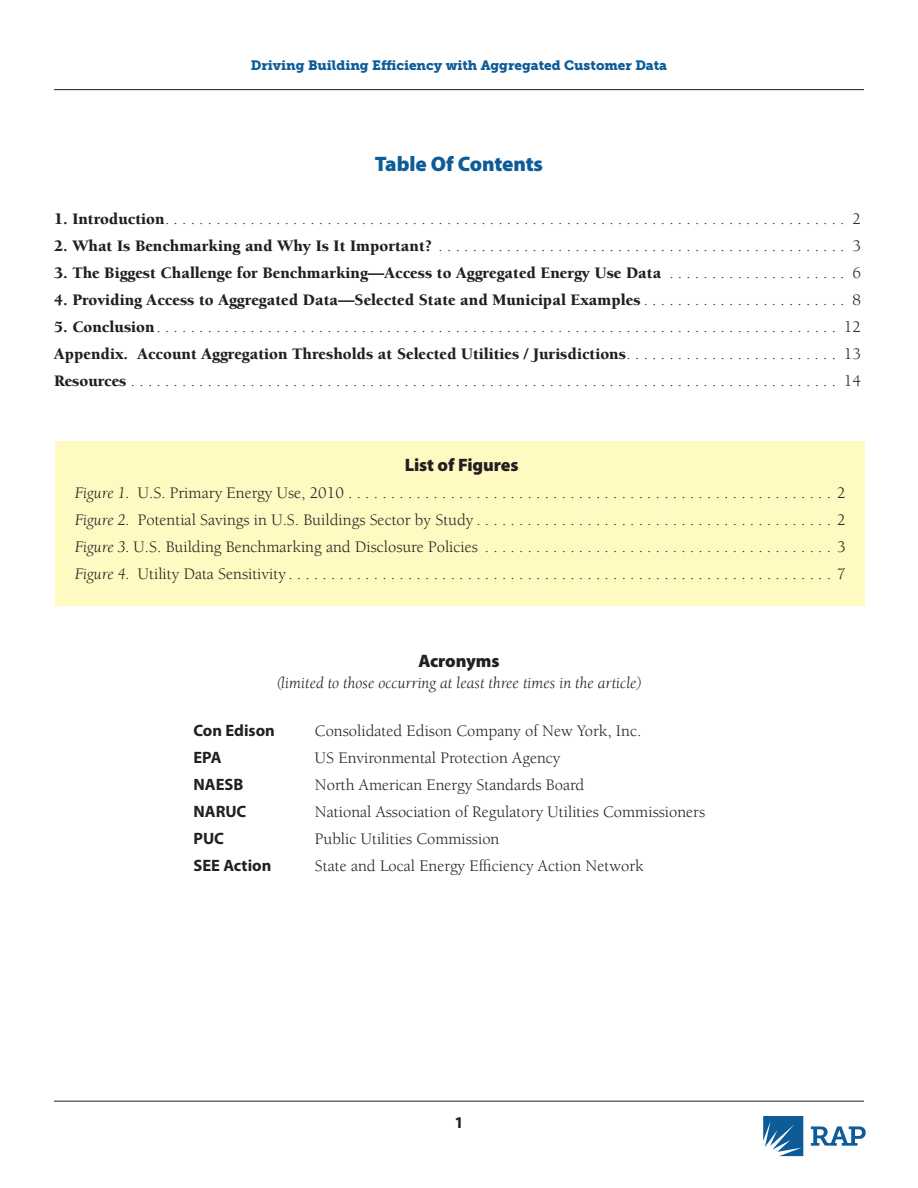
<style>
.page{position:relative;width:918px;height:1188px;background:#fff}
.page>*{position:absolute;margin:0;border:0;box-sizing:border-box;transform-origin:0 0}
.t1{font:900 21px "Myriad Pro";letter-spacing:-.005em;color:#0d5c98}
.t2{font:900 18px "Myriad Pro";letter-spacing:-.005em;color:#231f20}
.t3{font:16.5px/27px "Berkeley Std";color:#231f20;text-align:justify}
.t4{font:900 16.5px "Berkeley Std";color:#231f20}
.t5{font:italic 16.5px "Berkeley Std";color:#231f20}
.t6{font:700 16.5px "Myriad Pro";color:#231f20}
.t7{font:13.5px "Museo Slab 900";color:#0d5c98}
.s1{font-weight:900}
.s2{font-weight:400}
.s3{font-style:italic}
</style>
<div class="page">
<svg style="left:763px;top:1116px;width:40px;height:40px"></svg>
<svg style="left:811px;top:1126px;width:55px;height:20px"></svg>
<hr style="left:54px;top:1101px;width:810px;height:1px;background:#231f20">
<hr style="left:54px;top:89px;width:810px;height:1px;background:#231f20">
<div style="left:55px;top:441px;width:810px;height:165px;background:#fffac1"></div>
<p class="t7" style="left:251px;top:57px;width:418px">Driving Building Efficiency with Aggregated Customer Data</p>
<p class="t1" style="left:375px;top:152px;width:170px">Table Of Contents</p>
<p class="t3" style="left:54px;top:206px;width:808px"><span class="s1">1. Introduction</span> . . . . . . . . . . . . . . . . . . . . . . . . . . . . . . . . . . . . . . . . . . . . . . . . . . . . . . . . . . . . . . . . . . . . . . . . . . . . . . . . 2</p>
<p class="t3" style="left:54px;top:233px;width:808px"><span class="s1">2. What Is Benchmarking and Why Is It Important?</span> . . . . . . . . . . . . . . . . . . . . . . . . . . . . . . . . . . . . . . . . . . . . . . . . 3</p>
<p class="t4" style="left:54px;top:264px;width:808px">3. The Biggest Challenge for Benchmarking—Access to Aggregated Energy Use Data <span class="s2">. . . . . . . . . . . . . . . . . . . . . 6</span></p>
<p class="t4" style="left:54px;top:291px;width:808px">4. Providing Access to Aggregated Data—Selected State and Municipal Examples <span class="s2">. . . . . . . . . . . . . . . . . . . . . . . . 8</span></p>
<p class="t3" style="left:54px;top:314px;width:808px"><span class="s1">5. Conclusion</span> . . . . . . . . . . . . . . . . . . . . . . . . . . . . . . . . . . . . . . . . . . . . . . . . . . . . . . . . . . . . . . . . . . . . . . . . . . . . . . . . 12<br><span class="s1">Appendix. Account Aggregation Thresholds at Selected Utilities / Jurisdictions</span> . . . . . . . . . . . . . . . . . . . . . . . . . 13<br><span class="s1">Resources</span> . . . . . . . . . . . . . . . . . . . . . . . . . . . . . . . . . . . . . . . . . . . . . . . . . . . . . . . . . . . . . . . . . . . . . . . . . . . . . . . . . . . 14</p>
<p class="t2" style="left:405px;top:455px;width:115px">List of Figures</p>
<p class="t3" style="left:75px;top:480px;width:772px"><span class="s3">Figure 1.</span> U. S. Primary Energy Use, 2010 . . . . . . . . . . . . . . . . . . . . . . . . . . . . . . . . . . . . . . . . . . . . . . . . . . . . . . . . . 2<br><span class="s3">Figure 2.</span> Potential Savings in U. S. Buildings Sector by Study . . . . . . . . . . . . . . . . . . . . . . . . . . . . . . . . . . . . . . . . . . 2<br><span class="s3">Figure 3.</span> U. S. Building Benchmarking and Disclosure Policies . . . . . . . . . . . . . . . . . . . . . . . . . . . . . . . . . . . . . . . . . 3<br><span class="s3">Figure 4.</span> Utility Data Sensitivity . . . . . . . . . . . . . . . . . . . . . . . . . . . . . . . . . . . . . . . . . . . . . . . . . . . . . . . . . . . . . . . . 7</p>
<p class="t2" style="left:418px;top:651px;width:83px">Acronyms</p>
<p class="t5" style="left:276px;top:674px;width:367px">(limited to those occurring at least three times in the article)</p>
<p class="t6" style="left:193px;top:721px;width:83px">Con Edison</p>
<p class="t3" style="left:315px;top:717px;width:325px">Consolidated Edison Company of New York, Inc.</p>
<p class="t6" style="left:193px;top:748px;width:30px">EPA</p>
<p class="t3" style="left:315px;top:744px;width:247px">US Environmental Protection Agency</p>
<p class="t6" style="left:193px;top:775px;width:51px">NAESB</p>
<p class="t3" style="left:315px;top:771px;width:271px">North American Energy Standards Board</p>
<p class="t6" style="left:193px;top:802px;width:54px">NARUC</p>
<p class="t3" style="left:315px;top:798px;width:392px">National Association of Regulatory Utilities Commissioners</p>
<p class="t6" style="left:193px;top:829px;width:32px">PUC</p>
<p class="t3" style="left:315px;top:825px;width:186px">Public Utilities Commission</p>
<p class="t6" style="left:193px;top:856px;width:79px">SEE Action</p>
<p class="t3" style="left:315px;top:852px;width:330px">State and Local Energy Efficiency Action Network</p>
<p class="t6" style="left:454px;top:1114px;width:11px">1</p>
</div>
